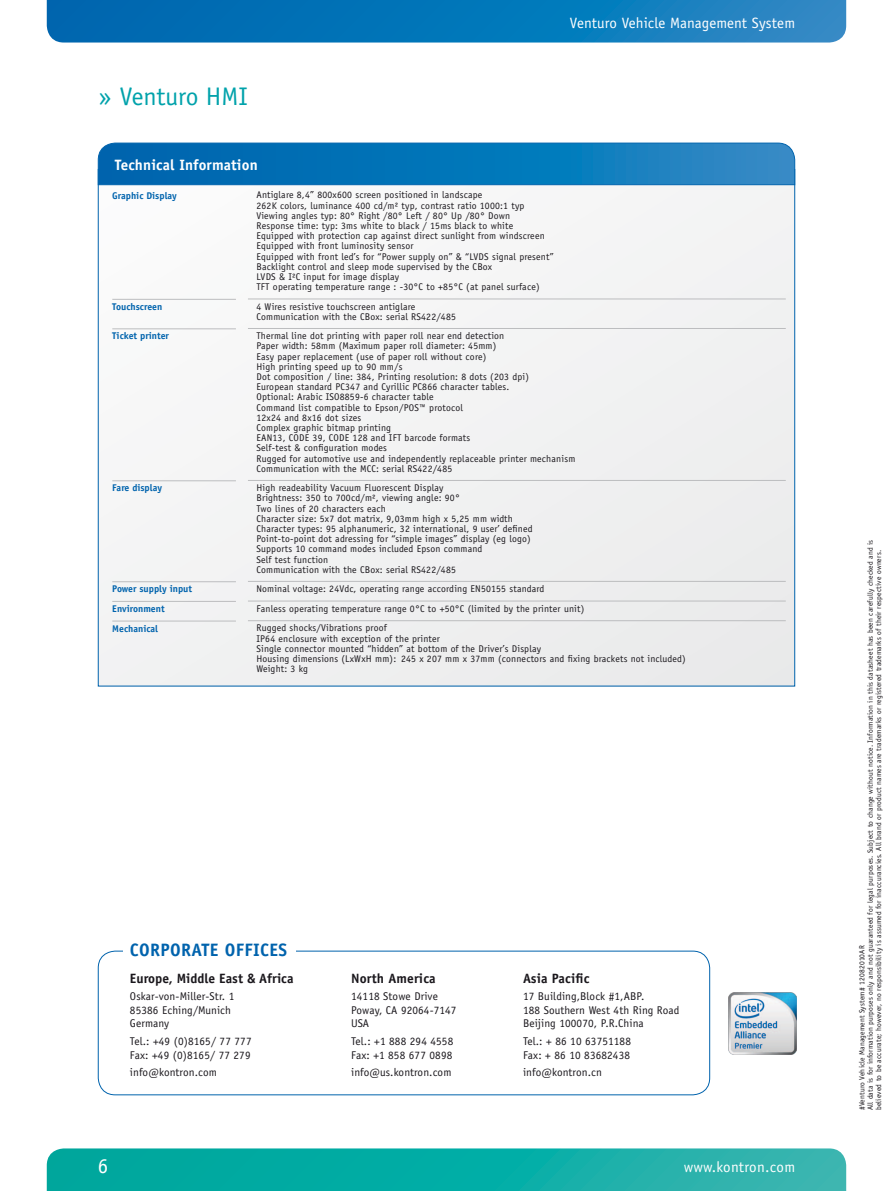
<style>
.page{position:relative;width:893px;height:1191px;background:#fff}
.page>*{position:absolute;margin:0;border:0;box-sizing:border-box;transform-origin:0 0}
.t1{font:25.5px "Officina Sans";color:#00a2ab}
.t2{font:21px "Officina Sans";color:#fff}
.t3{font:700 18px "Officina Sans";color:#0063ad}
.t4{font:15px "Officina Sans";letter-spacing:.01em;color:#fff}
.t5{font:700 15px "Officina Sans";letter-spacing:.01em;color:#fff}
.t6{font:700 13.5px "Officina Sans";color:#1a171c}
.t7{font:11.25px/13.5px "Officina Sans";letter-spacing:.01em;color:#1a171c}
.t8{font:9.75px/10.2px "Officina Sans";letter-spacing:.02em;color:#1a171c}
.t9{font:700 9.75px "Officina Sans";color:#0063ad}
.t10{font:7.5px/8.2px "Officina Sans";letter-spacing:.02em;color:#1a171c}
</style>
<div class="page">
<svg style="left:47px;top:0;width:799px;height:43px;background:#0e78ba"></svg>
<svg style="left:47px;top:1148px;width:799px;height:43px;background:#13aea7"></svg>
<div style="left:98px;top:950px;width:612px;height:145px;border:1px solid #0063ad;border-radius:17px"></div>
<div style="left:123px;top:946px;width:173px;height:9px;background:#fff"></div>
<img style="left:728px;top:992px;width:68px;height:62px">
<div style="left:98px;top:169px;width:697px;height:517px;background:#f3f3f3"></div>
<svg style="left:97px;top:142px;width:699px;height:44px;background:#137aba"></svg>
<hr style="left:112px;top:299px;width:124px;height:1px;background:#bcbdbf">
<hr style="left:248px;top:298px;width:538px;height:1px;background:#bcbdbf">
<hr style="left:112px;top:328px;width:124px;height:1px;background:#bcbdbf">
<hr style="left:248px;top:328px;width:538px;height:1px;background:#bcbdbf">
<hr style="left:112px;top:480px;width:124px;height:1px;background:#bcbdbf">
<hr style="left:248px;top:480px;width:538px;height:1px;background:#bcbdbf">
<hr style="left:112px;top:581px;width:124px;height:1px;background:#bcbdbf">
<hr style="left:248px;top:581px;width:538px;height:1px;background:#bcbdbf">
<hr style="left:112px;top:601px;width:124px;height:1px;background:#bcbdbf">
<hr style="left:248px;top:600px;width:538px;height:1px;background:#bcbdbf">
<hr style="left:112px;top:620px;width:124px;height:1px;background:#bcbdbf">
<hr style="left:248px;top:620px;width:538px;height:1px;background:#bcbdbf">
<h1 class="t1" style="left:99px;top:82px;width:151px">» Venturo HMI</h1>
<h3 class="t4" style="left:570px;top:14px;width:227px">Venturo Vehicle Management System</h3>
<h3 class="t5" style="left:115px;top:156px;width:144px">Technical Information</h3>
<p class="t9" style="left:112px;top:189px;width:66px">Graphic Display</p>
<p class="t8" style="left:256px;top:190px;width:299px">Antiglare 8,4” 800x600 screen positioned in landscape<br>262K colors, luminance 400 cd/m² typ, contrast ratio 1000:1 typ Viewing angles typ: 80° Right /80° Left / 80° Up /80° Down<br>Response time: typ: 3ms white to black / 15ms black to white<br>Equipped with protection cap against direct sunlight from windscreen Equipped with front luminosity sensor<br>Equipped with front led’s for “Power supply on” &amp; “LVDS signal present” Backlight control and sleep mode supervised by the CBox<br>LVDS &amp; I²C input for image display<br>TFT operating temperature range : -30°C to +85°C (at panel surface)</p>
<p class="t9" style="left:112px;top:300px;width:52px">Touchscreen</p>
<p class="t8" style="left:256px;top:301px;width:201px">4 Wires resistive touchscreen antiglare<br>Communication with the CBox: serial RS422/485</p>
<p class="t9" style="left:112px;top:330px;width:58px">Ticket printer</p>
<p class="t8" style="left:256px;top:331px;width:320px">Thermal line dot printing with paper roll near end detection<br>Paper width: 58mm (Maximum paper roll diameter: 45mm)<br>Easy paper replacement (use of paper roll without core)<br>High printing speed up to 90 mm/s<br>Dot composition / line: 384, Printing resolution: 8 dots (203 dpi)<br>European standard PC347 and Cyrillic PC866 character tables.<br>Optional: Arabic ISO8859-6 character table<br>Command list compatible to Epson/POS™ protocol<br>12x24 and 8x16 dot sizes<br>Complex graphic bitmap printing<br>EAN13, CODE 39, CODE 128 and IFT barcode formats<br>Self-test &amp; configuration modes<br>Rugged for automotive use and independently replaceable printer mechanism Communication with the MCC: serial RS422/485</p>
<p class="t9" style="left:112px;top:482px;width:51px">Fare display</p>
<p class="t8" style="left:256px;top:483px;width:278px">High readeability Vacuum Fluorescent Display<br>Brightness: 350 to 700cd/m², viewing angle: 90°<br>Two lines of 20 characters each<br>Character size: 5x7 dot matrix, 9,03mm high x 5,25 mm width Character types: 95 alphanumeric, 32 international, 9 user’ defined Point-to-point dot adressing for “simple images” display (eg logo)<br>Supports 10 command modes included Epson command<br>Self test function<br>Communication with the CBox: serial RS422/485</p>
<p class="t9" style="left:112px;top:583px;width:81px">Power supply input</p>
<p class="t8" style="left:256px;top:583px;width:289px">Nominal voltage: 24Vdc, operating range according EN50155 standard</p>
<p class="t9" style="left:112px;top:602px;width:54px">Environment</p>
<p class="t8" style="left:256px;top:603px;width:329px">Fanless operating temperature range 0°C to +50°C (limited by the printer unit)</p>
<p class="t9" style="left:112px;top:622px;width:47px">Mechanical</p>
<p class="t8" style="left:256px;top:623px;width:431px">Rugged shocks/Vibrations proof<br>IP64 enclosure with exception of the printer<br>Single connector mounted “hidden” at bottom of the Driver’s Display<br>Housing dimensions (LxWxH mm): 245 x 207 mm x 37mm (connectors and fixing brackets not included)<br>Weight: 3 kg</p>
<h3 class="t3" style="left:130px;top:939px;width:21px">Corporate</h3>
<h3 class="t3" style="left:225px;top:939px;width:21px">Offices</h3>
<h3 class="t6" style="left:130px;top:969px;width:165px">Europe, Middle East &amp; Africa</h3>
<p class="t7" style="left:130px;top:989px;width:106px">Oskar-von-Miller-Str. 1<br>85386 Eching/Munich<br>Germany</p>
<p class="t7" style="left:130px;top:1034px;width:123px">Tel.: +49 (0)8165/ 77 777<br>Fax: +49 (0)8165/ 77 279</p>
<p class="t7" style="left:130px;top:1065px;width:88px">info@kontron.com</p>
<h3 class="t6" style="left:351px;top:969px;width:86px">North America</h3>
<p class="t7" style="left:351px;top:989px;width:107px">14118 Stowe Drive<br>Poway, CA 92064-7147<br>USA</p>
<p class="t7" style="left:351px;top:1034px;width:104px">Tel.: +1 888 294 4558<br>Fax: +1 858 677 0898</p>
<p class="t7" style="left:351px;top:1065px;width:102px">info@us.kontron.com</p>
<h3 class="t6" style="left:523px;top:969px;width:68px">Asia Pacific</h3>
<p class="t7" style="left:523px;top:989px;width:158px">17 Building,Block #1,ABP.<br>188 Southern West 4th Ring Road<br>Beijing 100070, P.R.China</p>
<p class="t7" style="left:523px;top:1034px;width:109px">Tel.: + 86 10 63751188<br>Fax: + 86 10 83682438</p>
<p class="t7" style="left:523px;top:1065px;width:80px">info@kontron.cn</p>
<h2 class="t2" style="left:98px;top:1153px;width:12px">6</h2>
<h3 class="t4" style="left:684px;top:1158px;width:113px">www.kontron.com</h3>
<p class="t10" style="left:858px;top:1110px;width:572px;rotate:-90deg">#Venturo Vehicle Management System# 12082010AR<br>All data is for information purposes only and not guaranteed for legal purposes. Subject to change without notice. Information in this datasheet has been carefully checked and is believed to be accurate; however, no responsibility is assumed for inaccurancies. All brand or product names are trademarks or registered trademarks of their respective owners.</p>
</div>
